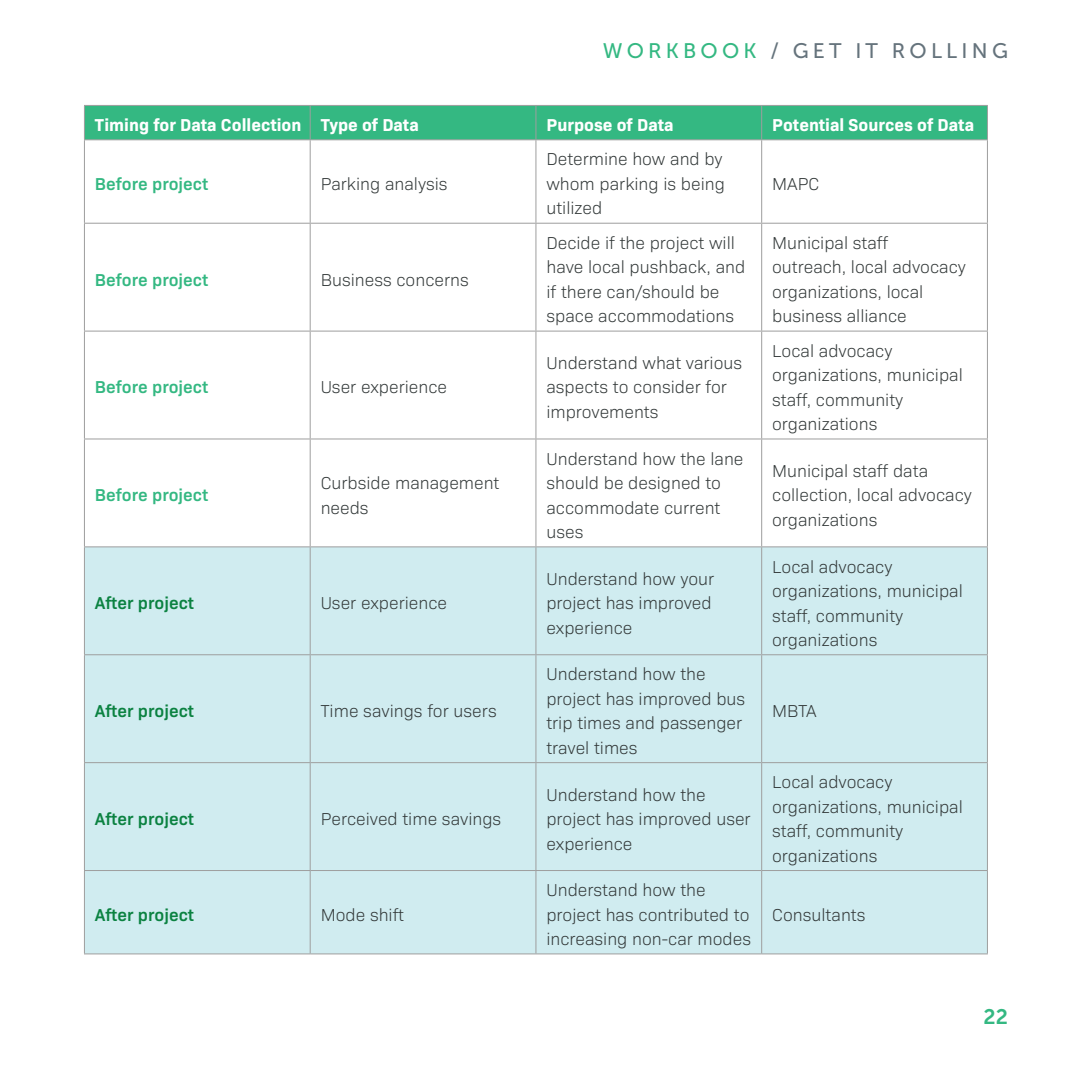
<style>
.page{position:relative;width:1071px;height:1071px;background:#fff}
.page>*{position:absolute;margin:0;border:0;box-sizing:border-box;transform-origin:0 0}
.t1{font:21px "Museo Sans 500";letter-spacing:.2em;color:#65737c}
.t2{font:21px "Museo Sans 700";color:#34b882}
.t3{font:300 17.5px/24.5px "Bio Sans";color:#313737}
.t4{font:700 17.5px "Bio Sans";color:#fff}
.t5{font:600 17.5px "Bio Sans";color:#34b882}
.t6{font:600 17.5px "Bio Sans";color:#0b8241}
.s1{color:#34b882}
</style>
<div class="page">
<div style="left:85px;top:106px;width:902px;height:33px;background:#34b882"></div>
<div style="left:85px;top:547px;width:902px;height:406px;background:#d0ecf0"></div>
<hr style="left:84px;top:105px;width:226px;height:1px;background:#9e9e9e">
<hr style="left:84px;top:106px;width:1px;height:33px;background:#9e9e9e">
<hr style="left:310px;top:105px;width:226px;height:1px;background:#9e9e9e">
<hr style="left:310px;top:106px;width:1px;height:33px;background:#9e9e9e">
<hr style="left:536px;top:105px;width:226px;height:1px;background:#9e9e9e">
<hr style="left:536px;top:106px;width:1px;height:33px;background:#9e9e9e">
<hr style="left:762px;top:105px;width:226px;height:1px;background:#9e9e9e">
<hr style="left:761px;top:106px;width:1px;height:33px;background:#9e9e9e">
<hr style="left:987px;top:106px;width:1px;height:33px;background:#9e9e9e">
<hr style="left:84px;top:139px;width:226px;height:1px;background:#9e9e9e">
<hr style="left:84px;top:140px;width:1px;height:83px;background:#9e9e9e">
<hr style="left:310px;top:139px;width:226px;height:1px;background:#9e9e9e">
<hr style="left:310px;top:140px;width:1px;height:83px;background:#9e9e9e">
<hr style="left:536px;top:139px;width:226px;height:1px;background:#9e9e9e">
<hr style="left:536px;top:140px;width:1px;height:83px;background:#9e9e9e">
<hr style="left:762px;top:139px;width:226px;height:1px;background:#9e9e9e">
<hr style="left:761px;top:140px;width:1px;height:83px;background:#9e9e9e">
<hr style="left:987px;top:140px;width:1px;height:83px;background:#9e9e9e">
<hr style="left:84px;top:223px;width:226px;height:1px;background:#9e9e9e">
<hr style="left:84px;top:224px;width:1px;height:107px;background:#9e9e9e">
<hr style="left:310px;top:223px;width:226px;height:1px;background:#9e9e9e">
<hr style="left:310px;top:224px;width:1px;height:107px;background:#9e9e9e">
<hr style="left:536px;top:223px;width:226px;height:1px;background:#9e9e9e">
<hr style="left:536px;top:224px;width:1px;height:107px;background:#9e9e9e">
<hr style="left:762px;top:223px;width:226px;height:1px;background:#9e9e9e">
<hr style="left:761px;top:224px;width:1px;height:107px;background:#9e9e9e">
<hr style="left:987px;top:224px;width:1px;height:107px;background:#9e9e9e">
<hr style="left:84px;top:331px;width:226px;height:1px;background:#9e9e9e">
<hr style="left:84px;top:332px;width:1px;height:107px;background:#9e9e9e">
<hr style="left:310px;top:331px;width:226px;height:1px;background:#9e9e9e">
<hr style="left:310px;top:332px;width:1px;height:107px;background:#9e9e9e">
<hr style="left:536px;top:331px;width:226px;height:1px;background:#9e9e9e">
<hr style="left:536px;top:332px;width:1px;height:107px;background:#9e9e9e">
<hr style="left:762px;top:331px;width:226px;height:1px;background:#9e9e9e">
<hr style="left:761px;top:332px;width:1px;height:107px;background:#9e9e9e">
<hr style="left:987px;top:332px;width:1px;height:107px;background:#9e9e9e">
<hr style="left:84px;top:439px;width:226px;height:1px;background:#9e9e9e">
<hr style="left:84px;top:439px;width:1px;height:107px;background:#9e9e9e">
<hr style="left:310px;top:439px;width:226px;height:1px;background:#9e9e9e">
<hr style="left:310px;top:439px;width:1px;height:107px;background:#9e9e9e">
<hr style="left:536px;top:439px;width:226px;height:1px;background:#9e9e9e">
<hr style="left:536px;top:439px;width:1px;height:107px;background:#9e9e9e">
<hr style="left:762px;top:439px;width:226px;height:1px;background:#9e9e9e">
<hr style="left:761px;top:439px;width:1px;height:107px;background:#9e9e9e">
<hr style="left:987px;top:439px;width:1px;height:107px;background:#9e9e9e">
<hr style="left:84px;top:546px;width:226px;height:1px;background:#9e9e9e">
<hr style="left:84px;top:547px;width:1px;height:107px;background:#9e9e9e">
<hr style="left:310px;top:546px;width:226px;height:1px;background:#9e9e9e">
<hr style="left:310px;top:547px;width:1px;height:107px;background:#9e9e9e">
<hr style="left:536px;top:546px;width:226px;height:1px;background:#9e9e9e">
<hr style="left:536px;top:547px;width:1px;height:107px;background:#9e9e9e">
<hr style="left:762px;top:546px;width:226px;height:1px;background:#9e9e9e">
<hr style="left:761px;top:547px;width:1px;height:107px;background:#9e9e9e">
<hr style="left:987px;top:547px;width:1px;height:107px;background:#9e9e9e">
<hr style="left:84px;top:654px;width:226px;height:1px;background:#9e9e9e">
<hr style="left:84px;top:655px;width:1px;height:107px;background:#9e9e9e">
<hr style="left:310px;top:654px;width:226px;height:1px;background:#9e9e9e">
<hr style="left:310px;top:655px;width:1px;height:107px;background:#9e9e9e">
<hr style="left:536px;top:654px;width:226px;height:1px;background:#9e9e9e">
<hr style="left:536px;top:655px;width:1px;height:107px;background:#9e9e9e">
<hr style="left:762px;top:654px;width:226px;height:1px;background:#9e9e9e">
<hr style="left:761px;top:655px;width:1px;height:107px;background:#9e9e9e">
<hr style="left:987px;top:655px;width:1px;height:107px;background:#9e9e9e">
<hr style="left:84px;top:762px;width:226px;height:1px;background:#9e9e9e">
<hr style="left:84px;top:763px;width:1px;height:107px;background:#9e9e9e">
<hr style="left:310px;top:762px;width:226px;height:1px;background:#9e9e9e">
<hr style="left:310px;top:763px;width:1px;height:107px;background:#9e9e9e">
<hr style="left:536px;top:762px;width:226px;height:1px;background:#9e9e9e">
<hr style="left:536px;top:763px;width:1px;height:107px;background:#9e9e9e">
<hr style="left:762px;top:762px;width:226px;height:1px;background:#9e9e9e">
<hr style="left:761px;top:763px;width:1px;height:107px;background:#9e9e9e">
<hr style="left:987px;top:763px;width:1px;height:107px;background:#9e9e9e">
<hr style="left:84px;top:870px;width:226px;height:1px;background:#9e9e9e">
<hr style="left:84px;top:871px;width:1px;height:82px;background:#9e9e9e">
<hr style="left:310px;top:870px;width:226px;height:1px;background:#9e9e9e">
<hr style="left:310px;top:871px;width:1px;height:82px;background:#9e9e9e">
<hr style="left:536px;top:870px;width:226px;height:1px;background:#9e9e9e">
<hr style="left:536px;top:871px;width:1px;height:82px;background:#9e9e9e">
<hr style="left:762px;top:870px;width:226px;height:1px;background:#9e9e9e">
<hr style="left:761px;top:871px;width:1px;height:82px;background:#9e9e9e">
<hr style="left:987px;top:871px;width:1px;height:82px;background:#9e9e9e">
<hr style="left:84px;top:953px;width:226px;height:1px;background:#9e9e9e">
<hr style="left:310px;top:953px;width:226px;height:1px;background:#9e9e9e">
<hr style="left:536px;top:953px;width:226px;height:1px;background:#9e9e9e">
<hr style="left:762px;top:953px;width:226px;height:1px;background:#9e9e9e">
<p class="t1" style="left:603px;top:39px;width:407px"><span class="s1">WORKBOOK</span> / GET IT ROLLING</p>
<p class="t4" style="left:95px;top:112px;width:326px">Timing for Data Collection Type of Data</p>
<p class="t4" style="left:546px;top:112px;width:129px">Purpose of Data</p>
<p class="t4" style="left:772px;top:112px;width:203px">Potential Sources of Data</p>
<p class="t5" style="left:95px;top:171px;width:115px">Before project</p>
<p class="t3" style="left:321px;top:170px;width:128px">Parking analysis</p>
<p class="t5" style="left:95px;top:266px;width:115px">Before project</p>
<p class="t3" style="left:321px;top:266px;width:150px">Business concerns</p>
<p class="t5" style="left:95px;top:374px;width:115px">Before project</p>
<p class="t3" style="left:321px;top:374px;width:128px">User experience</p>
<p class="t5" style="left:95px;top:482px;width:115px">Before project</p>
<p class="t3" style="left:321px;top:470px;width:180px">Curbside management needs</p>
<p class="t6" style="left:95px;top:590px;width:101px">After project</p>
<p class="t3" style="left:321px;top:590px;width:128px">User experience</p>
<p class="t6" style="left:95px;top:698px;width:101px">After project</p>
<p class="t3" style="left:321px;top:698px;width:177px">Time savings for users</p>
<p class="t6" style="left:95px;top:806px;width:101px">After project</p>
<p class="t3" style="left:321px;top:805px;width:182px">Perceived time savings</p>
<p class="t6" style="left:95px;top:901px;width:101px">After project</p>
<p class="t3" style="left:321px;top:901px;width:85px">Mode shift</p>
<p class="t3" style="left:546px;top:146px;width:180px">Determine how and by whom parking is being utilized</p>
<p class="t3" style="left:772px;top:170px;width:49px">MAPC</p>
<p class="t3" style="left:546px;top:229px;width:200px">Decide if the project will have local pushback, and if there can/should be space accommodations</p>
<p class="t3" style="left:772px;top:229px;width:195px">Municipal staff outreach, local advocacy organizations, local business alliance</p>
<p class="t3" style="left:546px;top:349px;width:197px">Understand what various aspects to consider for improvements</p>
<p class="t3" style="left:546px;top:445px;width:199px">Understand how the lane should be designed to accommodate current uses</p>
<p class="t3" style="left:546px;top:565px;width:169px">Understand how your project has improved experience</p>
<p class="t3" style="left:546px;top:661px;width:200px">Understand how the project has improved bus trip times and passenger travel times</p>
<p class="t3" style="left:546px;top:781px;width:206px">Understand how the project has improved user experience</p>
<p class="t3" style="left:546px;top:877px;width:206px">Understand how the project has contributed to increasing non-car modes</p>
<p class="t3" style="left:772px;top:337px;width:192px">Local advocacy organizations, municipal staff, community organizations</p>
<p class="t3" style="left:772px;top:457px;width:201px">Municipal staff data collection, local advocacy organizations</p>
<p class="t3" style="left:772px;top:553px;width:192px">Local advocacy organizations, municipal staff, community organizations</p>
<p class="t3" style="left:772px;top:698px;width:46px">MBTA</p>
<p class="t3" style="left:772px;top:769px;width:192px">Local advocacy organizations, municipal staff, community organizations</p>
<p class="t3" style="left:772px;top:901px;width:95px">Consultants</p>
<p class="t2" style="left:984px;top:1005px;width:26px">22</p>
</div>
